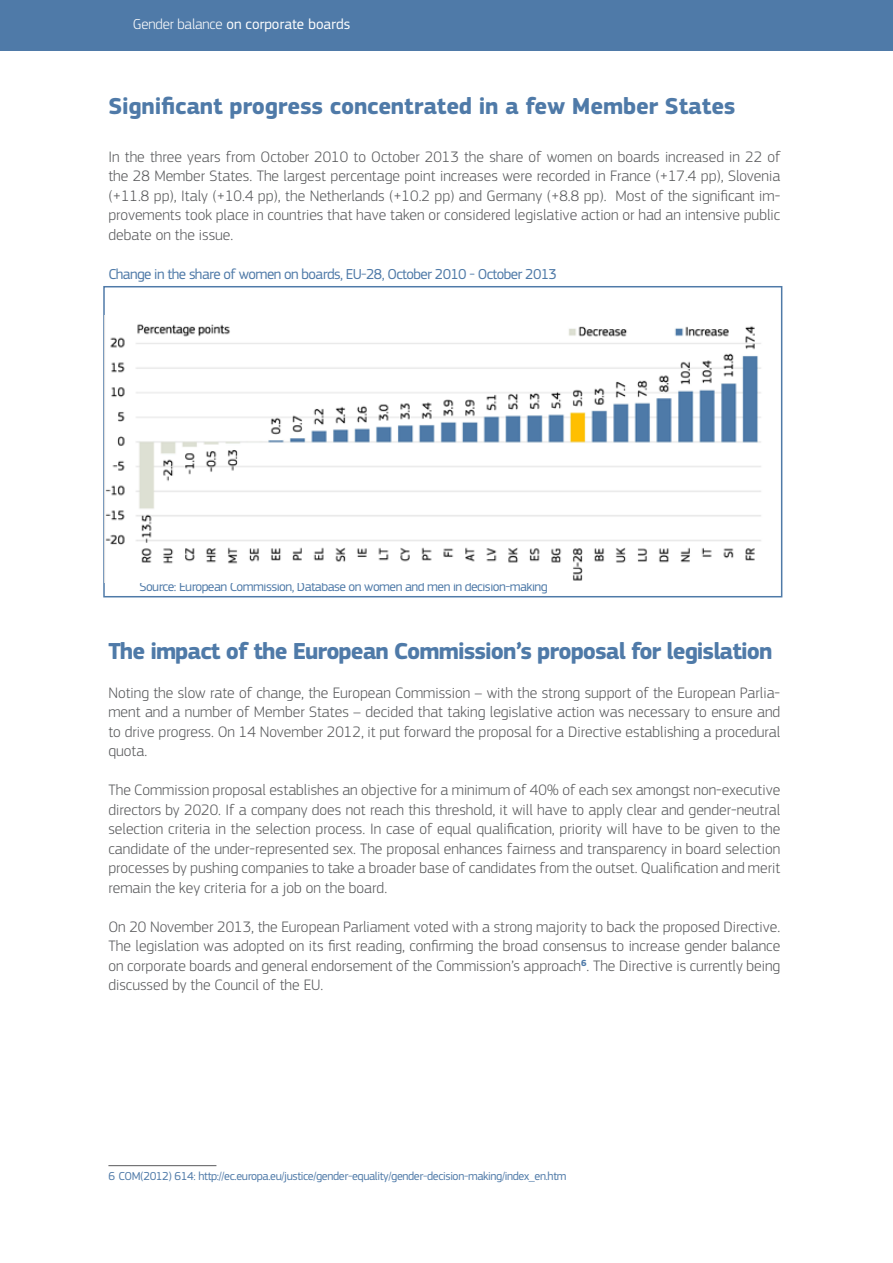
<style>
.page{position:relative;width:893px;height:1263px;background:#fff}
.page>*{position:absolute;margin:0;border:0;box-sizing:border-box;transform-origin:0 0}
.t1{font:700 24px "EC Square Sans Pro";letter-spacing:-.04em;color:#4f7aa8}
.t2{font:700 24px "EC Square Sans Pro";letter-spacing:-.01em;color:#4f7aa8}
.t3{font:300 15.75px/19.5px "EC Square Sans Pro";color:#58595b;text-align:justify}
.t4{font:15px "EC Square Sans Pro";letter-spacing:-.04em;color:#4f7aa8}
.t5{font:15px "EC Square Sans Pro";color:#fff}
.t6{font:13.5px "EC Square Sans Pro";letter-spacing:-.04em;color:#4f7aa8}
.t7{font:12px "EC Square Sans Pro";letter-spacing:-.03em;color:#4f7aa8}
.s1{font-weight:300}
</style>
<div class="page">
<div style="left:0;top:0;width:893px;height:51px;background:#4f7aa8"></div>
<hr style="left:108px;top:1165px;width:108px;height:1px;background:#58595b">
<div style="left:103px;top:286px;width:679px;height:311px;border:2px solid #4f7aa8"></div>
<img style="left:105px;top:315px;width:656px;height:267px">
<p class="t5" style="left:133px;top:15px;width:219px"><span class="s1">Gender balance</span> on corporate boards</p>
<h1 class="t2" style="left:108px;top:91px;width:629px">Significant progress concentrated in a few Member States</h1>
<p class="t3" style="left:108px;top:147px;width:673px">In the three years from October 2010 to October 2013 the share of women on boards increased in 22 of the 28 Member States. The largest percentage point increases were recorded in France (+17.4 pp), Slovenia (+11.8 pp), Italy (+10.4 pp), the Netherlands (+10.2 pp) and Germany (+8.8 pp). Most of the significant im&shy;provements took place in countries that have taken or considered legislative action or had an intensive public debate on the issue.</p>
<p class="t4" style="left:108px;top:265px;width:450px">Change in the share of women on boards, EU-28, October 2010 - October 2013</p>
<p class="t6" style="left:139px;top:579px;width:410px">Source: European Commission, Database on women and men in decision-making</p>
<h1 class="t1" style="left:108px;top:636px;width:666px">The impact of the European Commission’s proposal for legislation</h1>
<p class="t3" style="left:108px;top:683px;width:673px">Noting the slow rate of change, the European Commission – with the strong support of the European Parlia&shy;ment and a number of Member States – decided that taking legislative action was necessary to ensure and to drive progress. On 14 November 2012, it put forward the proposal for a Directive establishing a procedural quota.</p>
<p class="t3" style="left:108px;top:780px;width:673px">The Commission proposal establishes an objective for a minimum of 40% of each sex amongst non-executive directors by 2020. If a company does not reach this threshold, it will have to apply clear and gender-neutral selection criteria in the selection process. In case of equal qualification, priority will have to be given to the candidate of the under-represented sex. The proposal enhances fairness and transparency in board selection processes by pushing companies to take a broader base of candidates from the outset. Qualification and merit remain the key criteria for a job on the board.</p>
<p class="t3" style="left:108px;top:917px;width:673px">On 20 November 2013, the European Parliament voted with a strong majority to back the proposed Directive.<br>The legislation was adopted on its first reading, confirming the broad consensus to increase gender balance on corporate boards and general endorsement of the Commission’s approach<sup>6</sup>. The Directive is currently being discussed by the Council of the EU.</p>
<p class="t7" style="left:108px;top:1169px;width:460px">6 COM(2012) 614: http://ec.europa.eu/justice/gender-equality/gender-decision-making/index_en.htm</p>
</div>
